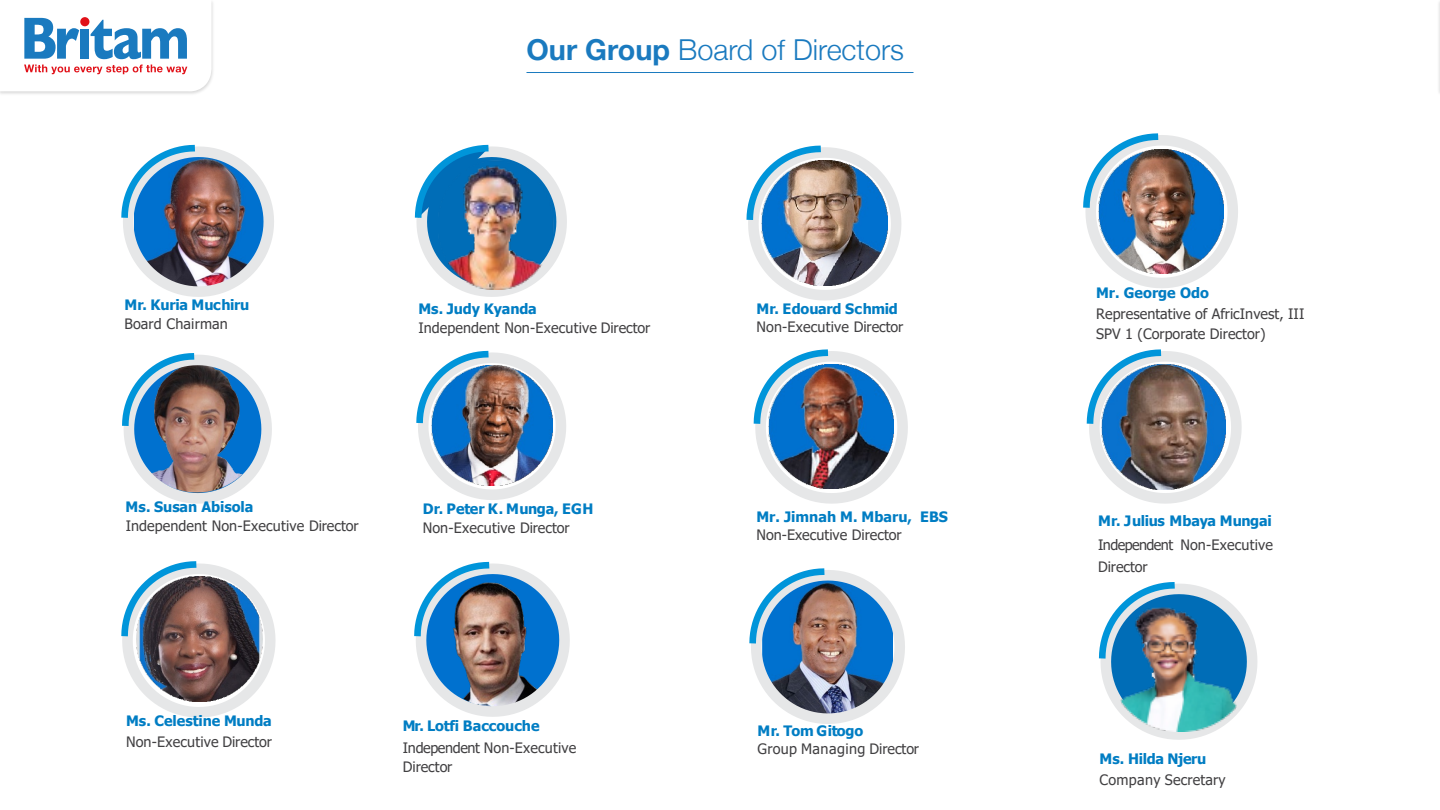
<style>
.page{position:relative;width:1440px;height:810px;background:#fff}
.page>*{position:absolute;margin:0;border:0;box-sizing:border-box;transform-origin:0 0}
.t1{font:300 28.8px "Helvetica Neue";color:#1a7abf}
.t2{font:14.33px/20.1px "Tahoma";letter-spacing:.005em;color:#414042}
.t3{font:700 14.33px "Tahoma";letter-spacing:-.005em;color:#007dc3}
.t4{font:700 14.33px "Tahoma";letter-spacing:-.025em;color:#007dc3}
.s1{font-weight:700}
</style>
<div class="page">
<div style="left:0;top:0;width:215px;height:96px;background:#000;opacity:.15"></div>
<svg style="left:0;top:0;width:212px;height:91px"></svg>
<hr style="left:1437px;top:0;width:3px;height:96px;background:#f5f5f5">
<svg style="left:414px;top:144px;width:153px;height:153px"></svg>
<img style="left:121px;top:144px;width:153px;height:153px">
<img style="left:1083px;top:133px;width:155px;height:155px">
<img style="left:746px;top:145px;width:156px;height:156px">
<svg style="left:122px;top:353px;width:150px;height:151px"></svg>
<img style="left:416px;top:350px;width:150px;height:150px">
<img style="left:753px;top:349px;width:155px;height:155px">
<svg style="left:1086px;top:349px;width:156px;height:155px"></svg>
<img style="left:1101px;top:365px;width:124px;height:124px">
<svg style="left:121px;top:561px;width:155px;height:157px"></svg>
<img style="left:136px;top:576px;width:126px;height:126px">
<svg style="left:414px;top:561px;width:156px;height:156px"></svg>
<img style="left:749px;top:568px;width:156px;height:156px">
<svg style="left:1098px;top:582px;width:160px;height:158px"></svg>
<img style="left:439px;top:161px;width:114px;height:128px">
<img style="left:1121px;top:607px;width:116px;height:124px">
<hr style="left:526px;top:72px;width:388px;height:1px;background:#1a7abf">
<h1 class="t1" style="left:526px;top:27px;width:379px"><span class="s1">Our Group</span> Board of Directors</h1>
<p class="t3" style="left:125px;top:295px;width:126px">Mr. Kuria Muchiru</p>
<p class="t2" style="left:125px;top:314px;width:105px">Board Chairman</p>
<p class="t3" style="left:418px;top:299px;width:120px">Ms. Judy Kyanda</p>
<p class="t2" style="left:418px;top:319px;width:233px">Independent Non-Executive Director</p>
<p class="t3" style="left:757px;top:298px;width:143px">Mr. Edouard Schmid</p>
<p class="t2" style="left:757px;top:318px;width:148px">Non-Executive Director</p>
<p class="t3" style="left:1096px;top:283px;width:114px">Mr. George Odo</p>
<p class="t2" style="left:1096px;top:305px;width:210px">Representative of AfricInvest, III<br>SPV 1 (Corporate Director)</p>
<p class="t3" style="left:126px;top:497px;width:129px">Ms. Susan Abisola</p>
<p class="t2" style="left:126px;top:517px;width:234px">Independent Non-Executive Director</p>
<p class="t3" style="left:423px;top:499px;width:172px">Dr. Peter K. Munga, EGH</p>
<p class="t2" style="left:423px;top:518px;width:148px">Non-Executive Director</p>
<p class="t3" style="left:756px;top:507px;width:193px">Mr. Jimnah M. Mbaru, EBS</p>
<p class="t2" style="left:756px;top:526px;width:147px">Non-Executive Director</p>
<p class="t3" style="left:1098px;top:511px;width:175px">Mr. Julius Mbaya Mungai</p>
<p class="t2" style="left:1098px;top:535px;width:176px;line-height:21.5px">Independent Non-Executive<br>Director</p>
<p class="t3" style="left:126px;top:710px;width:147px">Ms. Celestine Munda</p>
<p class="t2" style="left:126px;top:733px;width:147px">Non-Executive Director</p>
<p class="t3" style="left:403px;top:716px;width:138px">Mr. Lotfi Baccouche</p>
<p class="t2" style="left:403px;top:739px;width:175px;line-height:18.7px">Independent Non-Executive<br>Director</p>
<p class="t4" style="left:1100px;top:748px;width:108px">Ms. Hilda Njeru</p>
<p class="t2" style="left:1100px;top:771px;width:128px">Company Secretary</p>
<p class="t3" style="left:758px;top:720px;width:107px">Mr. Tom Gitogo</p>
<p class="t2" style="left:758px;top:740px;width:163px">Group Managing Director</p>
</div>
